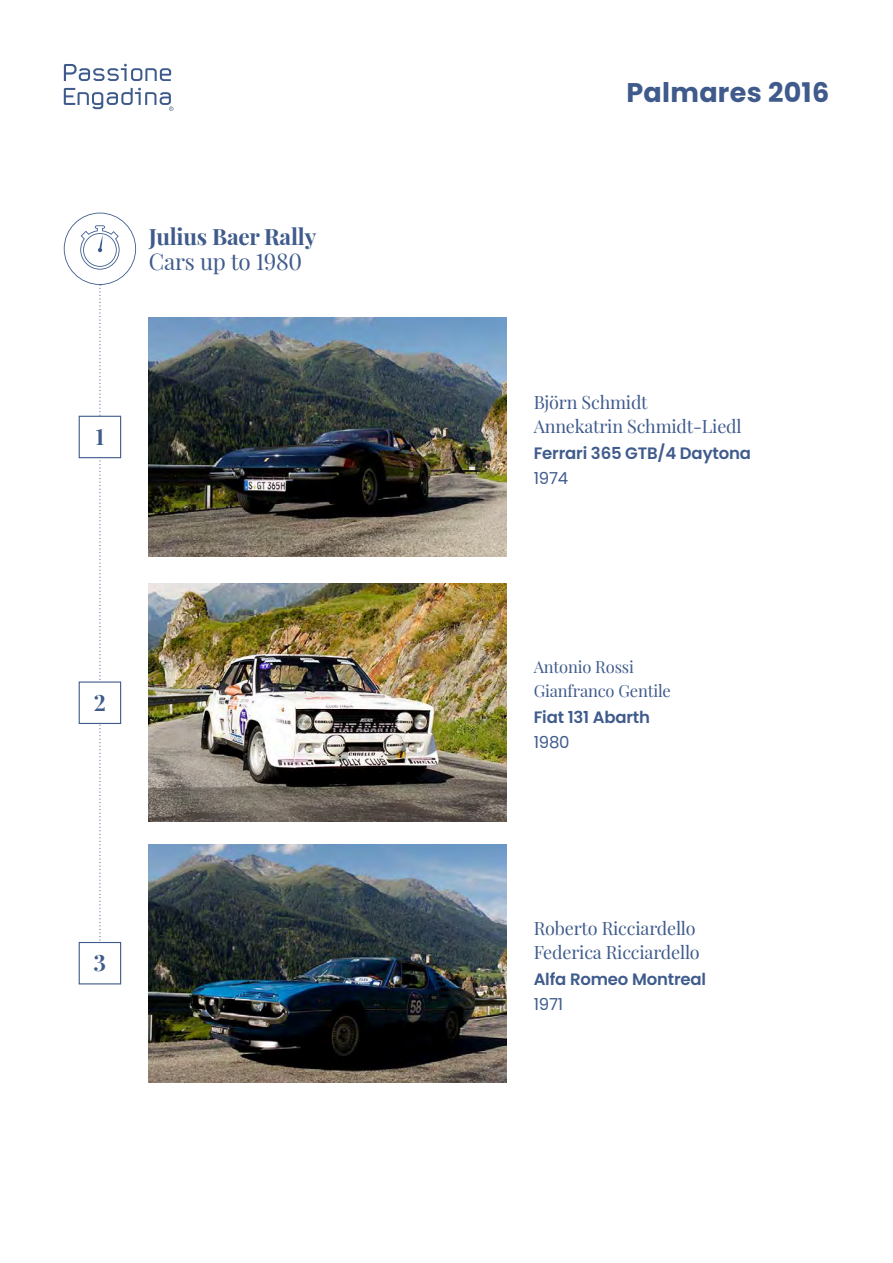
<style>
.page{position:relative;width:893px;height:1263px;background:#fff}
.page>*{position:absolute;margin:0;border:0;box-sizing:border-box;transform-origin:0 0}
.t1{font:700 27px "Poppins";letter-spacing:.01em;color:#3f5b8c}
.t2{font:700 22.5px "Playfair Display";letter-spacing:-.01em;color:#3f5b8c}
.t3{font:22.5px "Playfair Display";letter-spacing:-.01em;color:#3f5b8c}
.t4{font:18px "Playfair Display";letter-spacing:-.01em;color:#3f5b8c}
.t5{font:600 16.5px "Poppins";letter-spacing:-.01em;color:#3f5b8c}
.t6{font:16.5px "Playfair Display";letter-spacing:-.01em;color:#3f5b8c}
.t7{font:16.5px "Poppins";letter-spacing:-.01em;color:#3f5b8c}
</style>
<div class="page">
<svg style="left:64px;top:213px;width:72px;height:750px"></svg>
<div style="left:79px;top:942px;width:42px;height:42px;background:#fff;border:1px solid #3f5b8c"></div>
<div style="left:79px;top:416px;width:42px;height:42px;background:#fff;border:1px solid #3f5b8c"></div>
<div style="left:79px;top:681px;width:42px;height:43px;background:#fff;border:1px solid #3f5b8c"></div>
<svg style="left:64px;top:64px;width:107px;height:17px"></svg>
<svg style="left:64px;top:88px;width:109px;height:23px"></svg>
<img style="left:149px;top:844px;width:357px;height:238px">
<img style="left:149px;top:584px;width:357px;height:238px">
<img style="left:149px;top:318px;width:357px;height:238px">
<p class="t2" style="left:149px;top:218px;width:169px">Julius Baer Rally</p>
<p class="t3" style="left:149px;top:244px;width:155px">Cars up to 1980</p>
<p class="t2" style="left:96px;top:419px;width:10px">1</p>
<p class="t2" style="left:94px;top:684px;width:14px">2</p>
<p class="t2" style="left:94px;top:945px;width:14px">3</p>
<p class="t1" style="left:626px;top:76px;width:204px">Palmares 2016</p>
<p class="t4" style="left:534px;top:388px;width:115px">Björn Schmidt</p>
<p class="t4" style="left:534px;top:412px;width:210px">Annekatrin Schmidt-Liedl</p>
<p class="t5" style="left:534px;top:443px;width:219px">Ferrari 365 GTB/4 Daytona</p>
<p class="t7" style="left:534px;top:469px;width:36px">1974</p>
<p class="t6" style="left:534px;top:654px;width:102px">Antonio Rossi</p>
<p class="t6" style="left:534px;top:678px;width:139px">Gianfranco Gentile</p>
<p class="t5" style="left:534px;top:707px;width:118px">Fiat 131 Abarth</p>
<p class="t7" style="left:534px;top:733px;width:37px">1980</p>
<p class="t4" style="left:534px;top:915px;width:163px">Roberto Ricciardello</p>
<p class="t4" style="left:534px;top:939px;width:168px">Federica Ricciardello</p>
<p class="t5" style="left:534px;top:969px;width:174px">Alfa Romeo Montreal</p>
<p class="t7" style="left:534px;top:995px;width:31px">1971</p>
</div>
